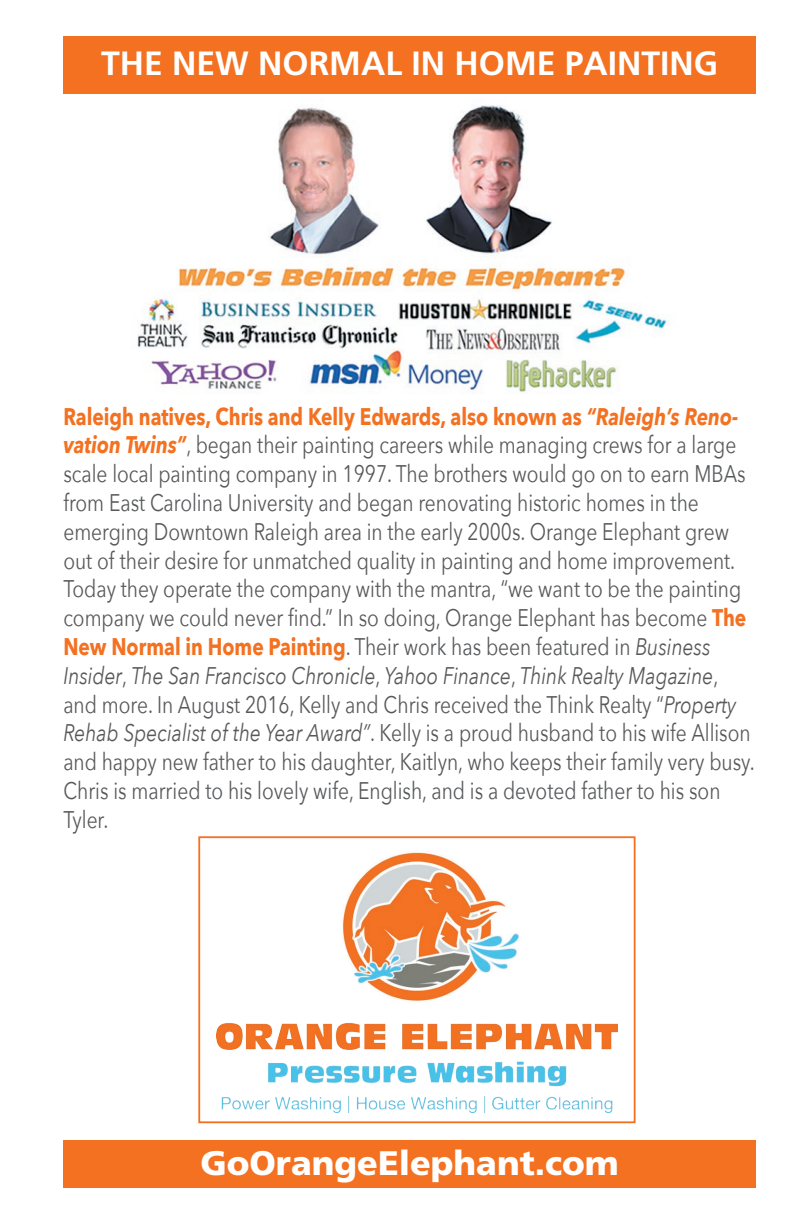
<style>
.page{position:relative;width:792px;height:1224px;background:#fff}
.page>*{position:absolute;margin:0;border:0;box-sizing:border-box;transform-origin:0 0}
.t1{font:900 34px "Frutiger";color:#fff}
.t2{font:700 33.6px "Frutiger";color:#fff}
.t3{font:24px/28.8px "Avenir Next";color:#57585a;scale:.8 1}
.s1{font-weight:700;color:#f37121}
.s2{font-weight:700;font-style:italic;color:#f37121}
.s3{font-style:italic}
</style>
<div class="page">
<img style="left:137px;top:105px;width:530px;height:287px">
<img style="left:217px;top:852px;width:400px;height:261px">
<div style="left:198px;top:836px;width:438px;height:287px;border:2px solid #f37121"></div>
<div style="left:63px;top:1140px;width:693px;height:48px;background:#f37121"></div>
<div style="left:63px;top:36px;width:693px;height:58px;background:#f37121"></div>
<h2 class="t2" style="left:101px;top:44px;width:619px">THE NEW NORMAL IN HOME PAINTING</h2>
<p class="t3" style="left:63px;top:401px;width:866px"><span class="s1">Raleigh natives, Chris and Kelly Edwards, also known as</span> <span class="s2">“Raleigh’s Reno&shy;vation Twins”</span>, began their painting careers while managing crews for a large scale local painting company in 1997. The brothers would go on to earn MBAs from East Carolina University and began renovating historic homes in the emerging Downtown Raleigh area in the early 2000s. Orange Elephant grew out of their desire for unmatched quality in painting and home improvement.<br>Today they operate the company with the mantra, “we want to be the painting company we could never find.” In so doing, Orange Elephant has become <span class="s1">The New Normal in Home Painting</span>. Their work has been featured in <span class="s3">Business Insider</span>, <span class="s3">The San Francisco Chronicle</span>, <span class="s3">Yahoo Finance</span>, <span class="s3">Think Realty Magazine</span>, and more. In August 2016, Kelly and Chris received the Think Realty “<span class="s3">Property Rehab Specialist of the Year Award”</span>. Kelly is a proud husband to his wife Allison and happy new father to his daughter, Kaitlyn, who keeps their family very busy.<br>Chris is married to his lovely wife, English, and is a devoted father to his son Tyler.</p>
<h1 class="t1" style="left:200px;top:1142px;width:420px">GoOrangeElephant.com</h1>
</div>
